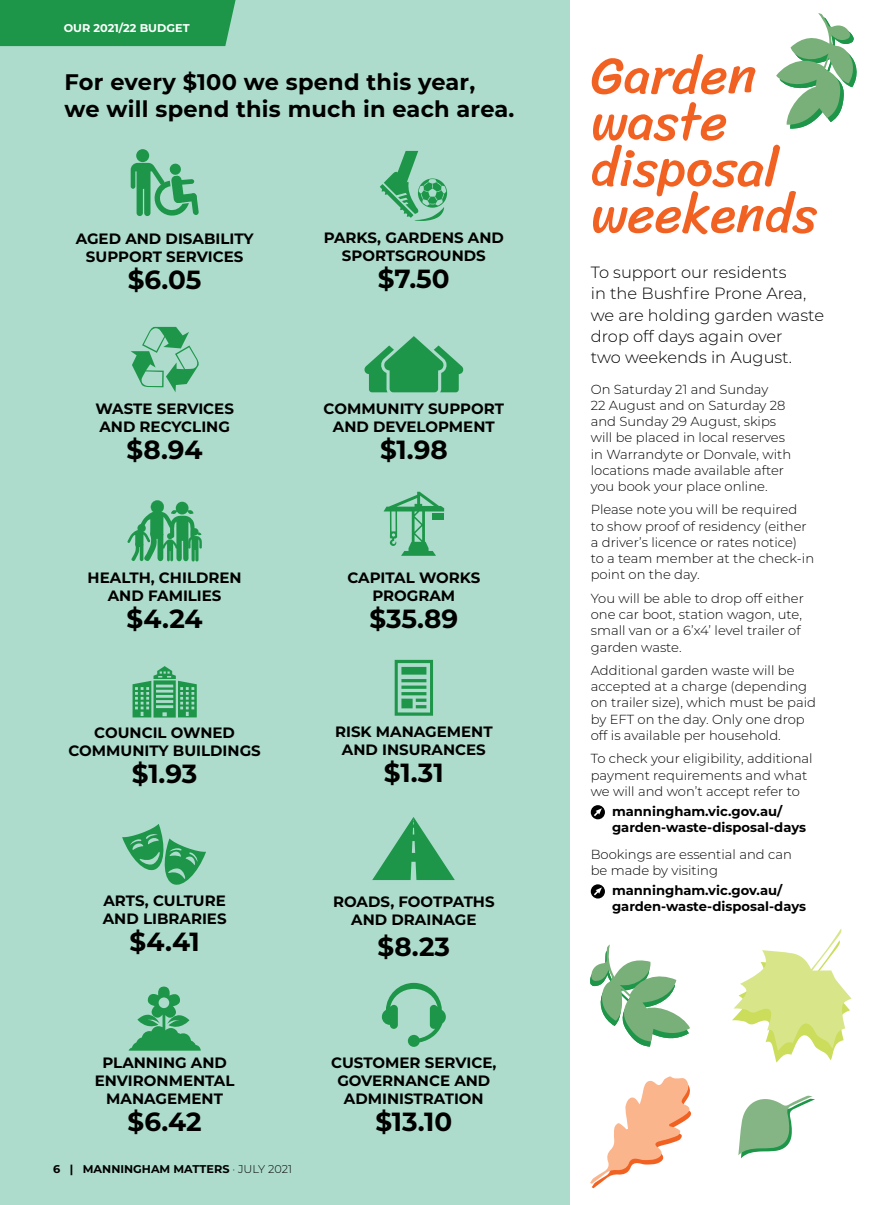
<style>
.page{position:relative;width:886px;height:1205px;background:#fff}
.page>*{position:absolute;margin:0;border:0;box-sizing:border-box;transform-origin:0 0}
.t1{font:53.12px/46.2px "Sriracha";color:#f16122}
.t2{font:700 26.25px "Montserrat";color:#000}
.t3{font:700 22.5px/27px "Montserrat";letter-spacing:.01em;color:#000}
.t4{font:300 16.25px/21.2px "Montserrat";color:#000}
.t5{font:700 15px/18px "Montserrat";color:#000;text-align:center}
.t6{font:300 13.12px/16.2px "Montserrat";color:#000}
.t7{font:700 13.12px/16.2px "Montserrat";color:#000}
.t8{font:700 11.25px "Montserrat";color:#000}
.t9{font:700 11.25px "Montserrat";color:#fff}
.s1{font-weight:300}
</style>
<div class="page">
<div style="left:0;top:0;width:570px;height:1205px;background:#addccc"></div>
<hr style="left:885px;top:0;width:1px;height:608px;background:#f16122">
<div style="left:591px;top:805px;width:14px;height:14px;background:#000;border-radius:50%"></div>
<svg style="left:594px;top:808px;width:8px;height:8px"></svg>
<div style="left:591px;top:884px;width:14px;height:14px;background:#000;border-radius:50%"></div>
<svg style="left:594px;top:887px;width:8px;height:8px"></svg>
<svg style="left:732px;top:929px;width:119px;height:133px"></svg>
<svg style="left:590px;top:944px;width:100px;height:102px"></svg>
<svg style="left:738px;top:1095px;width:77px;height:63px"></svg>
<svg style="left:590px;top:1076px;width:102px;height:112px"></svg>
<svg style="left:776px;top:13px;width:81px;height:116px"></svg>
<svg style="left:383px;top:492px;width:61px;height:64px"></svg>
<div style="left:432px;top:513px;width:12px;height:7px;background:#1d9649"></div>
<div style="left:136px;top:149px;width:13px;height:13px;background:#1d9649;border-radius:50%"></div>
<svg style="left:131px;top:163px;width:68px;height:53px"></svg>
<svg style="left:372px;top:817px;width:83px;height:63px"></svg>
<svg style="left:127px;top:500px;width:75px;height:61px"></svg>
<svg style="left:131px;top:327px;width:68px;height:65px"></svg>
<svg style="left:364px;top:336px;width:100px;height:56px"></svg>
<svg style="left:380px;top:151px;width:67px;height:70px"></svg>
<svg style="left:382px;top:983px;width:64px;height:64px"></svg>
<svg style="left:129px;top:986px;width:72px;height:64px"></svg>
<svg style="left:133px;top:666px;width:64px;height:51px"></svg>
<svg style="left:122px;top:824px;width:84px;height:61px"></svg>
<svg style="left:395px;top:660px;width:38px;height:56px"></svg>
<div style="left:0;top:0;width:236px;height:46px;background:#1d9649"></div>
<p class="t9" style="left:64px;top:20px;width:127px">OUR 2021/22 BUDGET</p>
<h3 class="t3" style="left:65px;top:67px;width:451px">For every $100 we spend this year, we will spend this much in each area.</h3>
<p class="t5" style="left:76px;top:229px;width:179px">AGED AND DISABILITY<br>SUPPORT SERVICES</p>
<h2 class="t2" style="left:128px;top:260px;width:75px">$6.05</h2>
<p class="t5" style="left:324px;top:228px;width:182px">PARKS, GARDENS AND<br>SPORTSGROUNDS</p>
<h2 class="t2" style="left:378px;top:260px;width:73px">$7.50</h2>
<p class="t5" style="left:95px;top:399px;width:140px;text-align:left">WASTE SERVICES<br>AND RECYCLING</p>
<h2 class="t2" style="left:127px;top:431px;width:78px">$8.94</h2>
<p class="t5" style="left:324px;top:399px;width:182px">COMMUNITY SUPPORT<br>AND DEVELOPMENT</p>
<h2 class="t2" style="left:380px;top:431px;width:69px">$1.98</h2>
<p class="t5" style="left:88px;top:568px;width:156px">HEALTH, CHILDREN<br>AND FAMILIES</p>
<h2 class="t2" style="left:127px;top:600px;width:78px">$4.24</h2>
<p class="t5" style="left:69px;top:723px;width:194px">COUNCIL OWNED<br>COMMUNITY BUILDINGS</p>
<h2 class="t2" style="left:132px;top:754px;width:67px">$1.93</h2>
<p class="t5" style="left:347px;top:568px;width:134px">CAPITAL WORKS<br>PROGRAM</p>
<h2 class="t2" style="left:369px;top:600px;width:90px">$35.89</h2>
<p class="t5" style="left:335px;top:722px;width:159px">RISK MANAGEMENT<br>AND INSURANCES</p>
<h2 class="t2" style="left:384px;top:754px;width:61px">$1.31</h2>
<p class="t5" style="left:103px;top:891px;width:125px;text-align:left">ARTS, CULTURE<br>AND LIBRARIES</p>
<h2 class="t2" style="left:130px;top:923px;width:72px">$4.41</h2>
<p class="t5" style="left:95px;top:1053px;width:141px">PLANNING AND<br>ENVIRONMENTAL<br>MANAGEMENT</p>
<h2 class="t2" style="left:128px;top:1103px;width:76px">$6.42</h2>
<p class="t8" style="left:53px;top:1161px;width:240px">6 | MANNINGHAM MATTERS <span class="s1">· JULY 2021</span></p>
<p class="t5" style="left:333px;top:891px;width:163px">ROADS, FOOTPATHS<br>AND DRAINAGE</p>
<h2 class="t2" style="left:378px;top:928px;width:74px">$8.23</h2>
<p class="t5" style="left:331px;top:1053px;width:167px">CUSTOMER SERVICE,<br>GOVERNANCE AND<br>ADMINISTRATION</p>
<h2 class="t2" style="left:375px;top:1103px;width:78px">$13.10</h2>
<h1 class="t1" style="left:591px;top:52px;width:228px">Garden waste disposal weekends</h1>
<p class="t4" style="left:591px;top:261px;width:235px">To support our residents<br>in the Bushfire Prone Area, we are holding garden waste drop off days again over<br>two weekends in August.</p>
<p class="t6" style="left:591px;top:380px;width:202px">On Saturday 21 and Sunday<br>22 August and on Saturday 28 and Sunday 29 August, skips will be placed in local reserves in Warrandyte or Donvale, with locations made available after you book your place online.</p>
<p class="t6" style="left:591px;top:501px;width:225px">Please note you will be required<br>to show proof of residency (either a driver’s licence or rates notice)<br>to a team member at the check-in point on the day.</p>
<p class="t6" style="left:591px;top:589px;width:215px">You will be able to drop off either one car boot, station wagon, ute, small van or a 6’x4’ level trailer of garden waste.</p>
<p class="t6" style="left:591px;top:662px;width:227px">Additional garden waste will be accepted at a charge (depending on trailer size), which must be paid by EFT on the day. Only one drop off is available per household.</p>
<p class="t6" style="left:591px;top:750px;width:223px">To check your eligibility, additional payment requirements and what we will and won’t accept refer to</p>
<p class="t7" style="left:612px;top:802px;width:195px">manningham.vic.gov.au/ garden-waste-disposal-days</p>
<p class="t6" style="left:591px;top:845px;width:203px">Bookings are essential and can be made by visiting</p>
<p class="t7" style="left:612px;top:881px;width:195px">manningham.vic.gov.au/ garden-waste-disposal-days</p>
</div>
